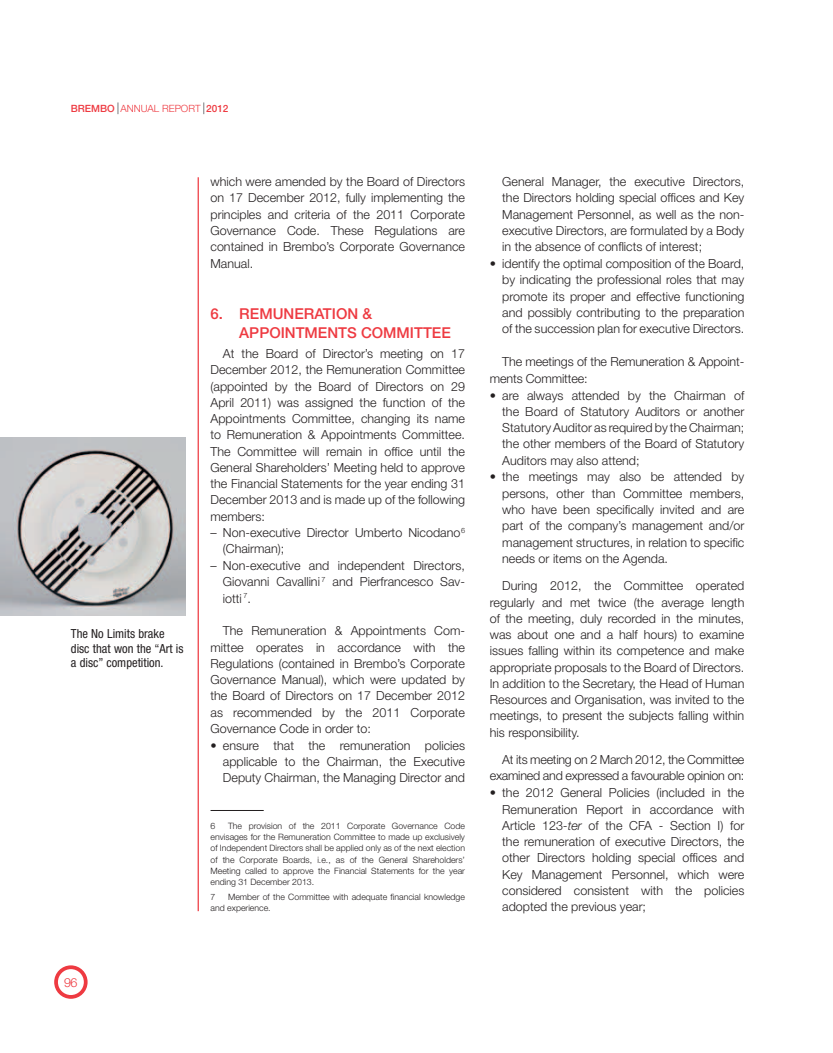
<style>
.page{position:relative;width:833px;height:1053px;background:#fff}
.page>*{position:absolute;margin:0;border:0;box-sizing:border-box;transform-origin:0 0}
.t1{font:500 15px/18.8px "Helvetica Neue LT Std";color:#ee3a41}
.t2{font:300 12.5px/16.2px "Helvetica Neue LT Std";color:#231f20;text-align:justify}
.t3{font:300 12.5px/16.2px "Helvetica Neue LT Std";letter-spacing:-.02em;color:#231f20;text-align:right}
.t4{font:condensed 12.5px/14.4px "Helvetica Neue LT Std";color:#231f20}
.t5{font:300 12.5px "Helvetica Neue LT Std";color:#ee3a41}
.t6{font:300 10px "Helvetica Neue LT Std";color:#ee3a41}
.t7{font:300 8.75px/11.2px "Helvetica Neue LT Std";color:#231f20;text-align:justify}
.s1{font-weight:500}
.s2{font-style:italic}
</style>
<div class="page">
<div style="left:54px;top:965px;width:34px;height:33px;border:4px solid #ee3a41;border-radius:50%"></div>
<svg style="left:117px;top:102px;width:2px;height:12px"></svg>
<hr style="left:198px;top:177px;width:1px;height:734px;background:#ee3a41">
<svg style="left:203px;top:102px;width:1px;height:12px"></svg>
<hr style="left:210px;top:810px;width:54px;height:1px;background:#231f20">
<img style="left:0;top:438px;width:186px;height:177px">
<p class="t6" style="left:71px;top:102px;width:159px"><span class="s1">BREMBO</span> ANNUAL REPORT <span class="s1">2012</span></p>
<p class="t4" style="left:71px;top:626px;width:114px">The No Limits brake disc that won the “Art is a disc” competition.</p>
<p class="t5" style="left:64px;top:974px;width:15px">96</p>
<p class="t2" style="left:210px;top:173px;width:256px">which were amended by the Board of Directors on 17 December 2012, fully implementing the principles and criteria of the 2011 Corporate Governance Code. These Regulations are contained in Brembo’s Corporate Governance Manual.</p>
<p class="t1" style="left:239px;top:304px;width:213px;text-indent:-29px">6. REMUNERATION &amp;<br>APPOINTMENTS COMMITTEE</p>
<p class="t2" style="left:210px;top:345px;width:256px;text-indent:12px">At the Board of Director’s meeting on 17<br>December 2012, the Remuneration Committee (appointed by the Board of Directors on 29<br>April 2011) was assigned the function of the Appointments Committee, changing its name to Remuneration &amp; Appointments Committee.<br>The Committee will remain in office until the General Shareholders’ Meeting held to approve the Financial Statements for the year ending 31<br>December 2013 and is made up of the following members:</p>
<p class="t2" style="left:223px;top:524px;width:244px;text-indent:-12px">– Non-executive Director Umberto Nicodano<sup>6 </sup>(Chairman);</p>
<p class="t2" style="left:223px;top:557px;width:244px;text-indent:-12px">– Non-executive and independent Directors, Giovanni Cavallini <sup>7</sup> and Pierfrancesco Sav&shy;iotti <sup>7</sup>.</p>
<p class="t2" style="left:210px;top:622px;width:256px;text-align:left;text-indent:12px">The Remuneration &amp; Appointments Com&shy;mittee operates in accordance with the Regulations (contained in Brembo’s Corporate Governance Manual), which were updated by the Board of Directors on 17 December 2012 as recommended by the 2011 Corporate Governance Code in order to:</p>
<p class="t2" style="left:223px;top:736px;width:244px;text-indent:-12px">• ensure that the remuneration policies applicable to the Chairman, the Executive Deputy Chairman, the Managing Director and</p>
<p class="t7" style="left:210px;top:819px;width:6px">6</p>
<p class="t7" style="left:210px;top:819px;width:256px;text-indent:18px">The provision of the 2011 Corporate Governance Code envisages for the Remuneration Committee to made up exclusively of Independent Directors shall be applied only as of the next election of the Corporate Boards, i.e., as of the General Shareholders’ Meeting called to approve the Financial Statements for the year ending 31 December 2013.</p>
<p class="t7" style="left:210px;top:890px;width:6px">7</p>
<p class="t7" style="left:210px;top:890px;width:256px;text-indent:18px">Member of the Committee with adequate financial knowledge and experience.</p>
<p class="t2" style="left:502px;top:173px;width:244px">General Manager, the executive Directors, the Directors holding special offices and Key Management Personnel, as well as the non&shy;executive Directors, are formulated by a Body in the absence of conflicts of interest;</p>
<p class="t2" style="left:502px;top:255px;width:244px;text-indent:-12px">• identify the optimal composition of the Board, by indicating the professional roles that may promote its proper and effective functioning and possibly contributing to the preparation of the succession plan for executive Directors.</p>
<p class="t2" style="left:490px;top:353px;width:256px;text-indent:12px">The meetings of the Remuneration &amp; Appoint&shy;ments Committee:</p>
<p class="t2" style="left:502px;top:386px;width:244px;text-indent:-12px">• are always attended by the Chairman of the Board of Statutory Auditors or another Statutory Auditor as required by the Chairman; the other members of the Board of Statutory Auditors may also attend;</p>
<p class="t2" style="left:502px;top:468px;width:244px;text-indent:-12px">• the meetings may also be attended by persons, other than Committee members, who have been specifically invited and are part of the company’s management and/or management structures, in relation to specific needs or items on the Agenda.</p>
<p class="t2" style="left:490px;top:577px;width:256px;text-indent:12px">During 2012, the Committee operated regularly and met twice (the average length of the meeting, duly recorded in the minutes, was about one and a half hours) to examine issues falling within its competence and make appropriate proposals to the Board of Directors.<br>In addition to the Secretary, the Head of Human Resources and Organisation, was invited to the meetings, to present the subjects falling within his responsibility.</p>
<p class="t3" style="left:490px;top:751px;width:256px">At its meeting on 2 March 2012, the Committee examined and expressed a favourable opinion on:</p>
<p class="t2" style="left:502px;top:784px;width:244px;text-indent:-12px">• the 2012 General Policies (included in the Remuneration Report in accordance with Article 123<span class="s2">-ter</span> of the CFA - Section I) for the remuneration of executive Directors, the other Directors holding special offices and Key Management Personnel, which were considered consistent with the policies adopted the previous year;</p>
</div>
